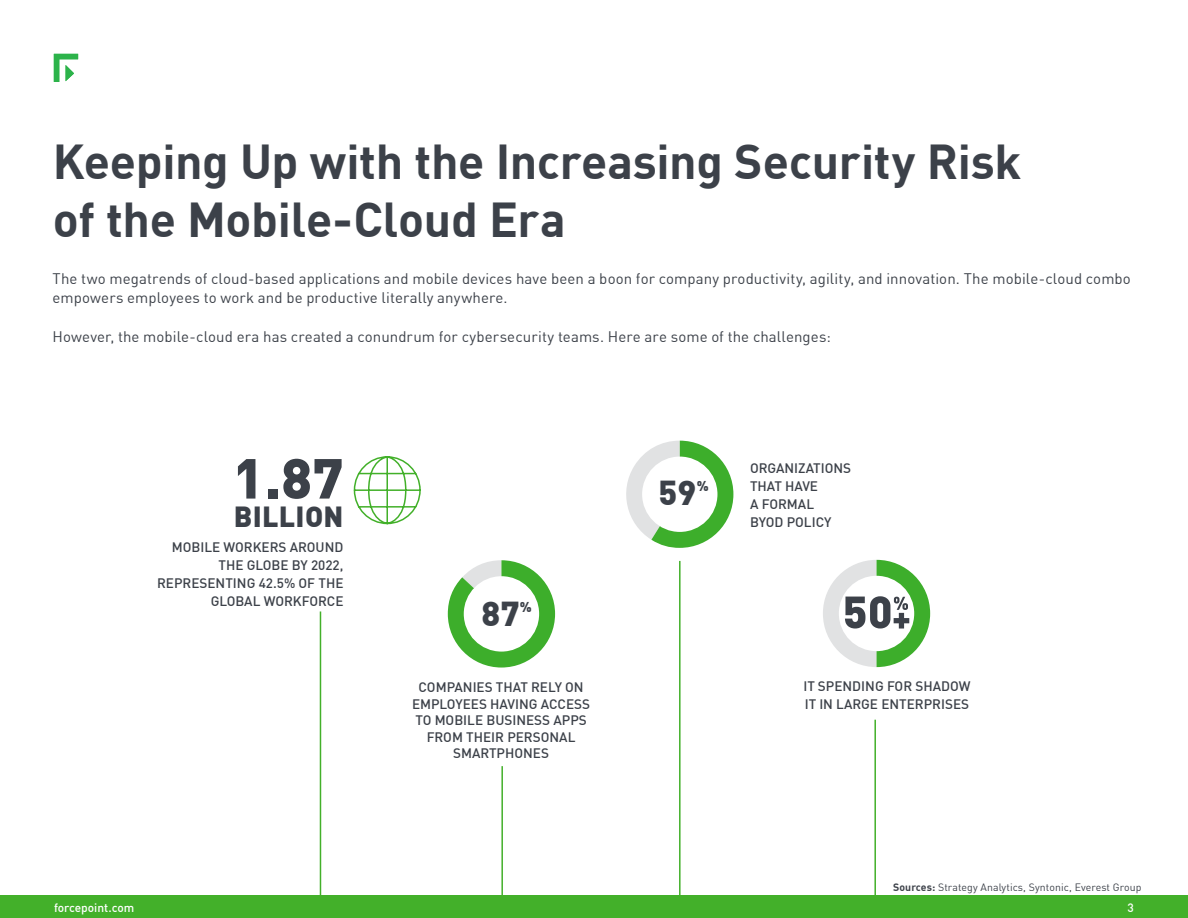
<style>
.page{position:relative;width:1188px;height:918px;background:#fff}
.page>*{position:absolute;margin:0;border:0;box-sizing:border-box;transform-origin:0 0}
.t1{font:900 55.5px "DIN Offc Pro";color:#3c4149}
.t2{font:700 48px/57.6px "DIN Offc Pro";letter-spacing:-.005em;color:#3c4149}
.t3{font:900 33.9px "DIN Offc Pro";color:#3c4149}
.t4{font:900 28.5px "DIN Offc Pro";letter-spacing:.01em;color:#3c4149}
.t5{font:15px/19.5px "DIN Offc Pro";letter-spacing:.005em;color:#3c4149}
.t6{font:900 13.95px "DIN Offc Pro";color:#3c4149}
.t7{font:500 13.5px/18px "DIN Offc Pro";color:#3c4149}
.t8{font:500 12px "DIN Offc Pro";color:#fff}
.t9{font:10.5px "DIN Offc Pro";letter-spacing:.01em;color:#3c4149}
.s1{font-weight:700}
</style>
<div class="page">
<svg style="left:54px;top:54px;width:24px;height:28px"></svg>
<div style="left:0;top:896px;width:1188px;height:22px;background:#43b02a"></div>
<hr style="left:501px;top:766px;width:2px;height:152px;background:#43b02a">
<svg style="left:448px;top:560px;width:107px;height:108px"></svg>
<div style="left:464px;top:576px;width:75px;height:76px;background:#fff;border-radius:50%"></div>
<svg style="left:626px;top:441px;width:107px;height:107px"></svg>
<div style="left:642px;top:457px;width:75px;height:75px;background:#fff;border-radius:50%"></div>
<hr style="left:679px;top:561px;width:2px;height:357px;background:#43b02a">
<hr style="left:320px;top:611px;width:1px;height:307px;background:#43b02a">
<svg style="left:353px;top:456px;width:68px;height:69px"></svg>
<hr style="left:874px;top:720px;width:2px;height:198px;background:#43b02a">
<svg style="left:823px;top:560px;width:107px;height:107px"></svg>
<h2 class="t2" style="left:53px;top:130px;width:970px">Keeping Up with the Increasing Security Risk of the Mobile-Cloud Era</h2>
<p class="t5" style="left:53px;top:267px;width:1080px">The two megatrends of cloud-based applications and mobile devices have been a boon for company productivity, agility, and innovation. The mobile-cloud combo empowers employees to work and be productive literally anywhere.</p>
<p class="t5" style="left:53px;top:326px;width:780px">However, the mobile-cloud era has created a conundrum for cybersecurity teams. Here are some of the challenges:</p>
<h1 class="t1" style="left:233px;top:434px;width:112px">1.87</h1>
<h3 class="t4" style="left:234px;top:494px;width:111px">BILLION</h3>
<p class="t7" style="left:157px;top:537px;width:188px;text-align:right">MOBILE WORKERS AROUND<br>THE GLOBE BY 2022,<br>REPRESENTING 42.5% OF THE<br>GLOBAL WORKFORCE</p>
<h3 class="t3" style="left:482px;top:587px;width:40px">87</h3>
<p class="t6" style="left:520px;top:596px;width:13px">%</p>
<p class="t7" style="left:412px;top:678px;width:180px;line-height:16.5px;text-align:center">COMPANIES THAT RELY ON<br>EMPLOYEES HAVING ACCESS<br>TO MOBILE BUSINESS APPS<br>FROM THEIR PERSONAL<br>SMARTPHONES</p>
<h3 class="t3" style="left:658px;top:466px;width:40px">59</h3>
<p class="t6" style="left:697px;top:475px;width:13px">%</p>
<p class="t7" style="left:750px;top:459px;width:103px">ORGANIZATIONS<br>THAT HAVE<br>A FORMAL<br>BYOD POLICY</p>
<p class="t7" style="left:803px;top:676px;width:169px">IT SPENDING FOR SHADOW<br>IT IN LARGE ENTERPRISES</p>
<p class="t9" style="left:893px;top:879px;width:250px"><span class="s1">Sources:</span> Strategy Analytics, Syntonic, Everest Group</p>
<p class="t8" style="left:54px;top:898px;width:82px">forcepoint.com</p>
<p class="t8" style="left:1128px;top:898px;width:8px">3</p>
</div>
